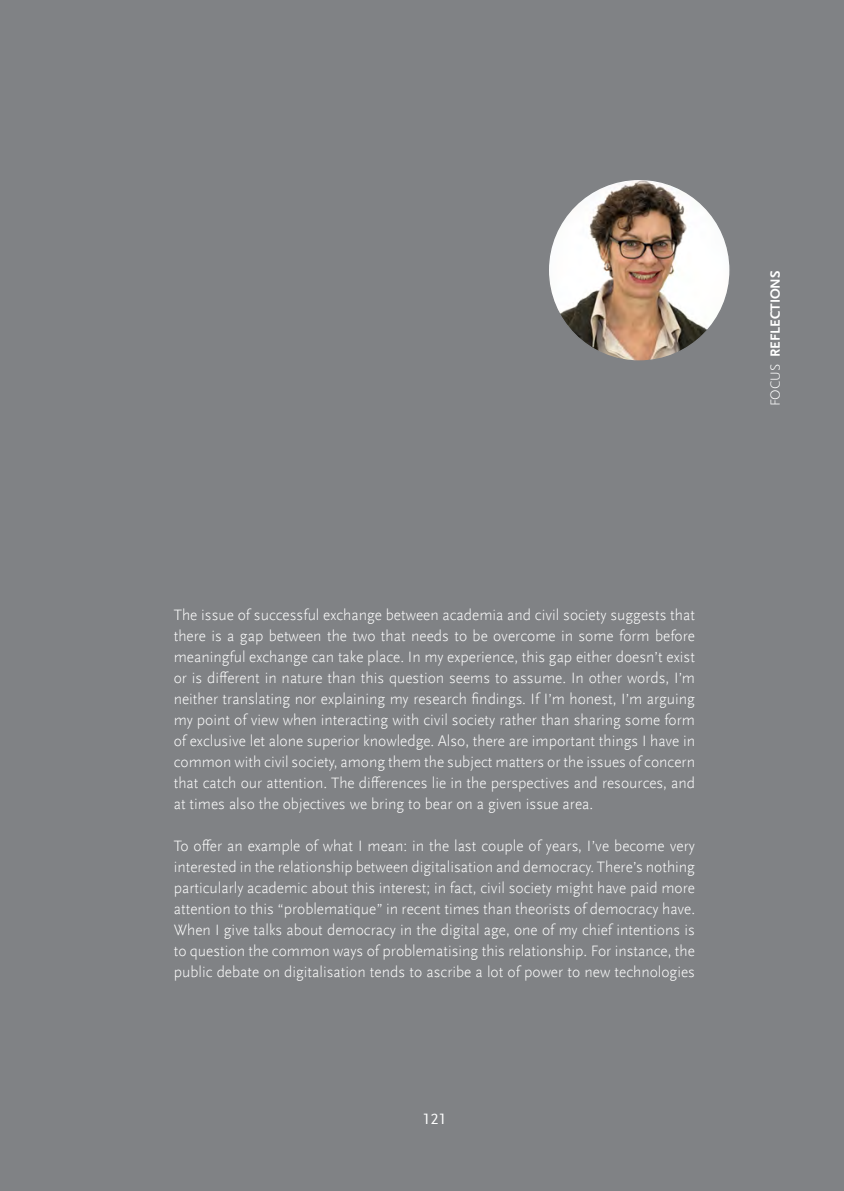
<style>
.page{position:relative;width:844px;height:1191px;background:#fff}
.page>*{position:absolute;margin:0;border:0;box-sizing:border-box;transform-origin:0 0}
.t1{font:300 15.75px/21px "Scala Sans Offc";color:#fff;text-align:justify}
.t2{font:15.75px "Scala Sans Offc";color:#fff}
.t3{font:700 14px "Scala Sans Offc";color:#fff}
.s1{font-weight:300}
</style>
<div class="page">
<div style="left:0;top:0;width:843px;height:1191px;background:#808285"></div>
<img style="left:548px;top:179px;width:182px;height:182px;border-radius:91px">
<p class="t3" style="left:767px;top:406px;width:136px;rotate:-90deg"><span class="s1">FOCUS</span> Reflections</p>
<p class="t1" style="left:174px;top:604px;width:522px">The issue of successful exchange between academia and civil society suggests that there is a gap between the two that needs to be overcome in some form before meaningful exchange can take place. In my experience, this gap either doesn’t exist or is different in nature than this question seems to assume. In other words, I’m neither translating nor explaining my research findings. If I’m honest, I’m arguing my point of view when interacting with civil society rather than sharing some form of exclusive let alone superior knowledge. Also, there are important things I have in common with civil society, among them the subject matters or the issues of concern that catch our attention. The differences lie in the perspectives and resources, and at times also the objectives we bring to bear on a given issue area.</p>
<p class="t1" style="left:174px;top:835px;width:522px">To offer an example of what I mean: in the last couple of years, I’ve become very interested in the relationship between digitalisation and democracy. There’s nothing particularly academic about this interest; in fact, civil society might have paid more attention to this “problematique” in recent times than theorists of democracy have.<br>When I give talks about democracy in the digital age, one of my chief intentions is to question the common ways of problematising this relationship. For instance, the public debate on digitalisation tends to ascribe a lot of power to new technologies</p>
<p class="t2" style="left:422px;top:1110px;width:25px">121</p>
</div>
